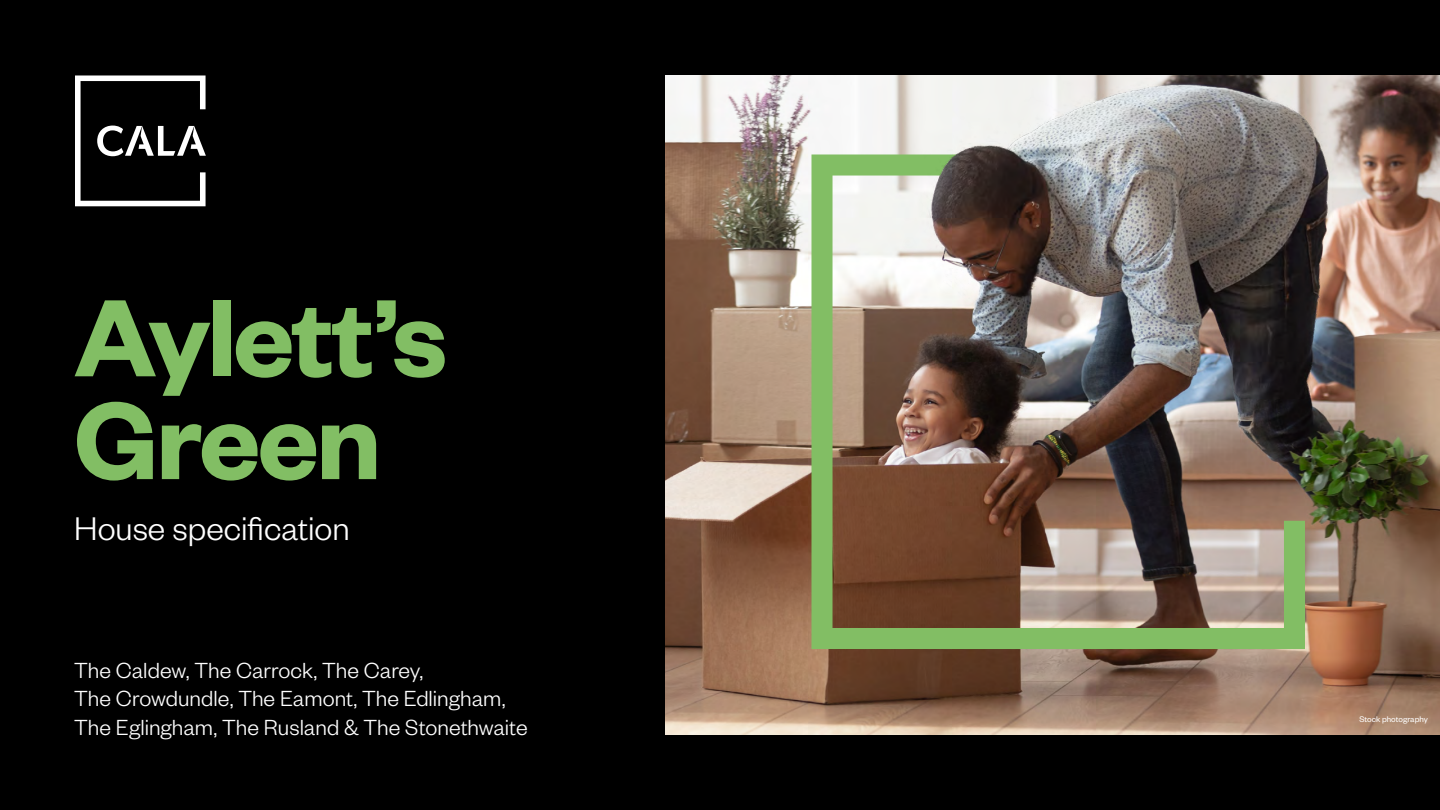
<style>
.page{position:relative;width:1440px;height:810px;background:#000}
.page>*{position:absolute;margin:0;border:0;box-sizing:border-box;transform-origin:0 0}
.t1{font:120.52px/102.8px "Founders Grotesk Sm Bd";letter-spacing:-.025em;color:#82be64}
.t2{font:300 36px "Founders Grotesk";color:#fff}
.t3{font:300 24px/28.5px "Founders Grotesk";color:#fff}
.t4{font:9px "Founders Grotesk";color:#fff}
</style>
<div class="page">
<svg style="left:75px;top:75px;width:131px;height:131px"></svg>
<img style="left:665px;top:399px;width:775px;height:336px">
<svg style="left:811px;top:399px;width:494px;height:250px"></svg>
<img style="left:665px;top:75px;width:775px;height:324px">
<h1 class="t1" style="left:74px;top:280px;width:374px">Aylett’s<br>Green</h1>
<h2 class="t2" style="left:74px;top:507px;width:277px">House specification</h2>
<p class="t3" style="left:74px;top:655px;width:455px">The Caldew, The Carrock, The Carey,<br>The Crowdundle, The Eamont, The Edlingham,<br>The Eglingham, The Rusland &amp; The Stonethwaite</p>
<p class="t4" style="left:1359px;top:714px;width:70px">Stock photography</p>
</div>
